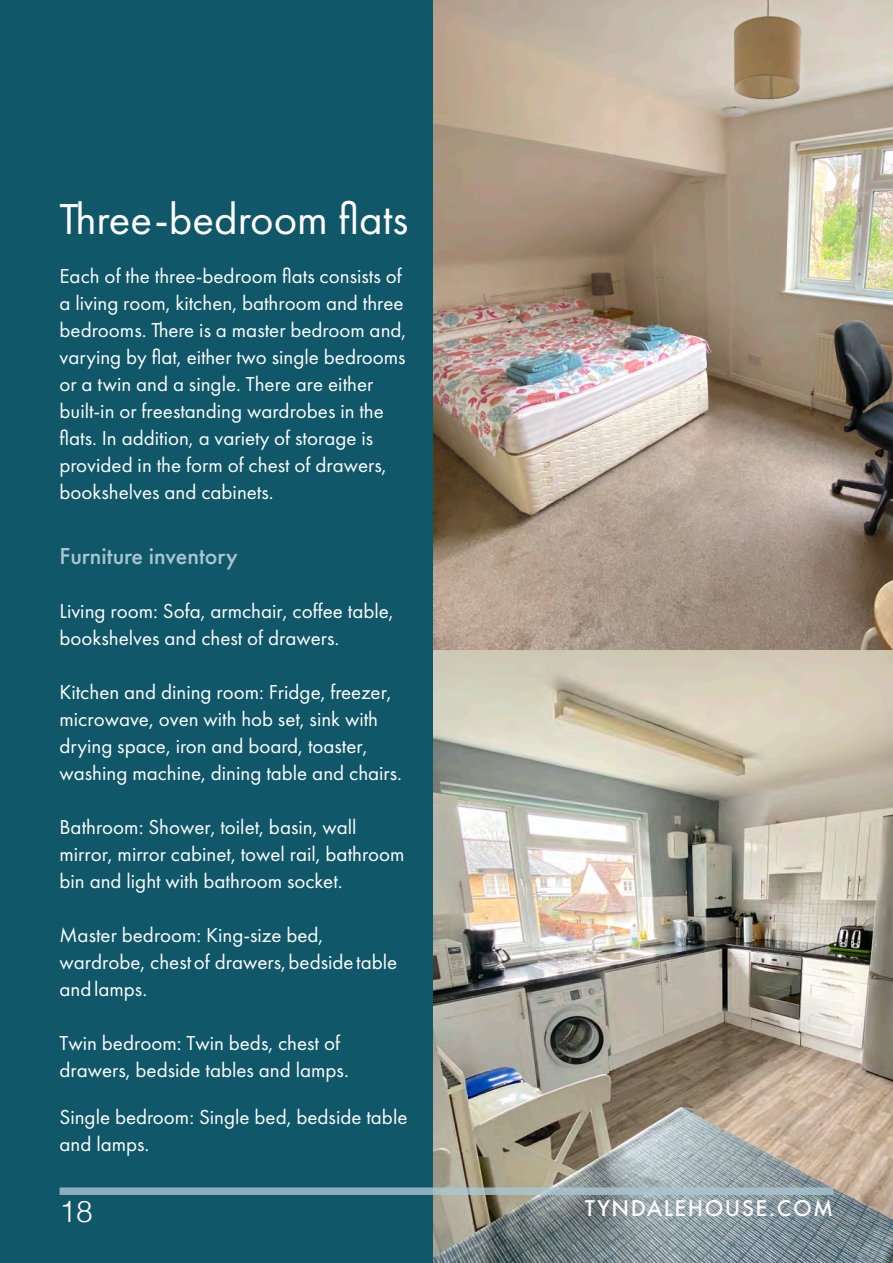
<style>
.page{position:relative;width:893px;height:1263px;background:#fff}
.page>*{position:absolute;margin:0;border:0;box-sizing:border-box;transform-origin:0 0}
.H1__Lato_Bold_34pt_B{font:45px "Futura PT";color:#fff}
.t1{font:300 30px "Helvetica";color:#fff}
.H2__Lato_Bold_20pt_B{font:500 24px "Futura PT";color:#aac7d1}
.Lato_Light_14pt_Blac{font:21px/27px "Futura PT";color:#fff}
.t2{font:500 21px "Futura";letter-spacing:.07em;color:#fbfbfb}
</style>
<div class="page">
<div style="left:0;top:0;width:434px;height:1263px;background:#0f5769"></div>
<img style="left:434px;top:0;width:459px;height:1263px">
<svg style="left:60px;top:1187px;width:773px;height:8px;background:#94b3bd"></svg>
<p class="H1__Lato_Bold_34pt_B" style="left:60px;top:193px;width:350px">Three-bedroom flats</p>
<p class="Lato_Light_14pt_Blac" style="left:60px;top:262px;width:348px">Each of the three-bedroom flats consists of a living room, kitchen, bathroom and three bedrooms. There is a master bedroom and, varying by flat, either two single bedrooms or a twin and a single. There are either built-in or freestanding wardrobes in the flats. In addition, a variety of storage is provided in the form of chest of drawers, bookshelves and cabinets.</p>
<p class="H2__Lato_Bold_20pt_B" style="left:60px;top:541px;width:180px">Furniture inventory</p>
<p class="Lato_Light_14pt_Blac" style="left:60px;top:597px;width:336px">Living room: Sofa, armchair, coffee table, bookshelves and chest of drawers.</p>
<p class="Lato_Light_14pt_Blac" style="left:60px;top:678px;width:344px">Kitchen and dining room: Fridge, freezer, microwave, oven with hob set, sink with drying space, iron and board, toaster, washing machine, dining table and chairs.</p>
<p class="Lato_Light_14pt_Blac" style="left:60px;top:813px;width:347px">Bathroom: Shower, toilet, basin, wall mirror, mirror cabinet, towel rail, bathroom bin and light with bathroom socket.</p>
<p class="Lato_Light_14pt_Blac" style="left:60px;top:921px;width:339px">Master bedroom: King-size bed, wardrobe, chestof drawers,bedside table andlamps.</p>
<p class="Lato_Light_14pt_Blac" style="left:60px;top:1029px;width:291px">Twin bedroom: Twin beds, chest of drawers, bedside tables and lamps.</p>
<p class="Lato_Light_14pt_Blac" style="left:60px;top:1103px;width:349px">Single bedroom: Single bed, bedside table and lamps.</p>
<h2 class="t1" style="left:60px;top:1186px;width:35px">18</h2>
<p class="t2" style="left:585px;top:1194px;width:250px">TYNDALEHOUSE.COM</p>
</div>
